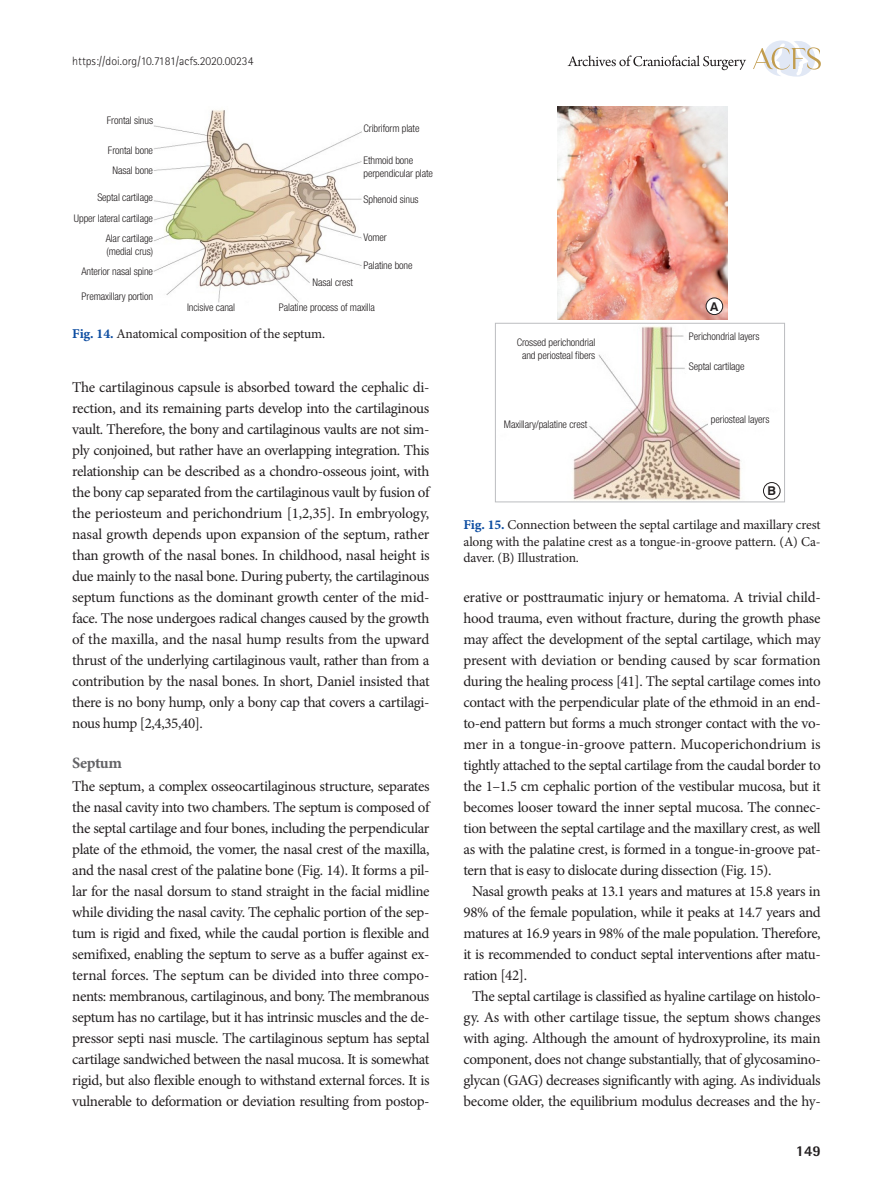
<style>
.page{position:relative;width:893px;height:1191px;background:#fff}
.page>*{position:absolute;margin:0;border:0;box-sizing:border-box;transform-origin:0 0}
.중제목{font:15.75px "Minion Pro Bold Capt";letter-spacing:-.025em;color:#636366}
.본문_0{font:15px/21px "Minion Pro";letter-spacing:-.025em;color:#231f20;text-align:justify}
.본문{font:15px/21px "Minion Pro";letter-spacing:-.025em;color:#231f20;text-align:justify}
.t1{font:800 15px "Rotis Semi Sans Std";color:#231f20}
.표그림제목{font:13.5px/16.2px "Minion Pro";letter-spacing:-.01em;color:#231f20;text-align:justify}
.t2{font:700 12.15px "Swiss 721 BT";color:#231f20}
.t3{font:300 12px "Rotis Sans Serif Std";color:#231f20}
.그림지문{font:300 condensed 10.5px "Helvetica Neue LT Std";letter-spacing:-.01em;color:#231f20}
.s1{font-family:"Minion Pro Bold Capt";color:#0d4da1}
</style>
<div class="page">
<svg style="left:753px;top:40px;width:68px;height:37px"></svg>
<svg style="left:568px;top:55px;width:178px;height:15px"></svg>
<img style="left:557px;top:106px;width:170px;height:213px">
<div style="left:706px;top:298px;width:17px;height:16px;background:#fff;border-radius:50%"></div>
<div style="left:706px;top:298px;width:17px;height:17px;border:1px solid #231f20;border-radius:50%"></div>
<img style="left:153px;top:110px;width:209px;height:193px">
<img style="left:573px;top:326px;width:208px;height:174px">
<div style="left:495px;top:323px;width:290px;height:179px;border:1px solid #bcbdc0"></div>
<div style="left:763px;top:482px;width:17px;height:17px;background:#fff;border-radius:50%"></div>
<div style="left:763px;top:482px;width:17px;height:17px;border:1px solid #231f20;border-radius:50%"></div>
<p class="t3" style="left:72px;top:54px;width:183px">https://doi.org/10.7181/acfs.2020.00234</p>
<p class="그림지문" style="left:107px;top:115px;width:48px">Frontal sinus</p>
<p class="그림지문" style="left:108px;top:144px;width:47px">Frontal bone</p>
<p class="그림지문" style="left:113px;top:164px;width:42px">Nasal bone</p>
<p class="그림지문" style="left:97px;top:191px;width:57px">Septal cartilage</p>
<p class="그림지문" style="left:74px;top:213px;width:81px">Upper lateral cartilage</p>
<p class="그림지문" style="left:106px;top:232px;width:49px">Alar cartilage</p>
<p class="그림지문" style="left:107px;top:245px;width:48px">(medial crus)</p>
<p class="그림지문" style="left:81px;top:265px;width:73px">Anterior nasal spine</p>
<p class="그림지문" style="left:82px;top:290px;width:73px">Premaxillary portion</p>
<p class="그림지문" style="left:364px;top:122px;width:57px">Cribriform plate</p>
<p class="그림지문" style="left:364px;top:154px;width:51px">Ethmoid bone</p>
<p class="그림지문" style="left:364px;top:167px;width:71px">perpendicular plate</p>
<p class="그림지문" style="left:313px;top:276px;width:42px">Nasal crest</p>
<p class="그림지문" style="left:364px;top:194px;width:57px">Sphenoid sinus</p>
<p class="그림지문" style="left:364px;top:231px;width:25px">Vomer</p>
<p class="그림지문" style="left:364px;top:260px;width:51px">Palatine bone</p>
<p class="그림지문" style="left:187px;top:301px;width:50px">Incisive canal</p>
<p class="그림지문" style="left:279px;top:301px;width:98px">Palatine process of maxilla</p>
<p class="표그림제목" style="left:72px;top:325px;width:254px"><span class="s1">Fig. 14.</span> Anatomical composition of the septum.</p>
<p class="본문" style="left:72px;top:376px;width:359px">The cartilaginous capsule is absorbed toward the cephalic di&shy;rection, and its remaining parts develop into the cartilaginous vault. Therefore, the bony and cartilaginous vaults are not sim&shy;ply conjoined, but rather have an overlapping integration. This relationship can be described as a chondro-osseous joint, with the bony cap separated from the cartilaginous vault by fusion of the periosteum and perichondrium [1,2,35]. In embryology, nasal growth depends upon expansion of the septum, rather than growth of the nasal bones. In childhood, nasal height is due mainly to the nasal bone. During puberty, the cartilaginous septum functions as the dominant growth center of the mid&shy;face. The nose undergoes radical changes caused by the growth of the maxilla, and the nasal hump results from the upward thrust of the underlying cartilaginous vault, rather than from a contribution by the nasal bones. In short, Daniel insisted that there is no bony hump, only a bony cap that covers a cartilagi&shy;nous hump [2,4,35,40].</p>
<p class="중제목" style="left:72px;top:752px;width:51px">Septum</p>
<p class="본문_0" style="left:72px;top:775px;width:359px">The septum, a complex osseocartilaginous structure, separates the nasal cavity into two chambers. The septum is composed of the septal cartilage and four bones, including the perpendicular plate of the ethmoid, the vomer, the nasal crest of the maxilla, and the nasal crest of the palatine bone (Fig. 14). It forms a pil&shy;lar for the nasal dorsum to stand straight in the facial midline while dividing the nasal cavity. The cephalic portion of the sep&shy;tum is rigid and fixed, while the caudal portion is flexible and semifixed, enabling the septum to serve as a buffer against ex&shy;ternal forces. The septum can be divided into three compo&shy;nents: membranous, cartilaginous, and bony. The membranous septum has no cartilage, but it has intrinsic muscles and the de&shy;pressor septi nasi muscle. The cartilaginous septum has septal cartilage sandwiched between the nasal mucosa. It is somewhat rigid, but also flexible enough to withstand external forces. It is vulnerable to deformation or deviation resulting from postop-</p>
<p class="그림지문" style="left:517px;top:337px;width:80px">Crossed perichondrial</p>
<p class="그림지문" style="left:522px;top:349px;width:75px">and periosteal fibers</p>
<p class="그림지문" style="left:504px;top:418px;width:85px">Maxillary/palatine crest</p>
<p class="t2" style="left:710px;top:299px;width:10px">A</p>
<p class="그림지문" style="left:689px;top:330px;width:72px">Perichondrial layers</p>
<p class="그림지문" style="left:689px;top:360px;width:57px">Septal cartilage</p>
<p class="그림지문" style="left:711px;top:413px;width:60px">periosteal layers</p>
<p class="t2" style="left:767px;top:483px;width:10px">B</p>
<p class="표그림제목" style="left:463px;top:517px;width:359px"><span class="s1">Fig. 15.</span> Connection between the septal cartilage and maxillary crest along with the palatine crest as a tongue-in-groove pattern. (A) Ca&shy;daver. (B) Illustration.</p>
<p class="본문_0" style="left:463px;top:586px;width:359px">erative or posttraumatic injury or hematoma. A trivial child&shy;hood trauma, even without fracture, during the growth phase may affect the development of the septal cartilage, which may present with deviation or bending caused by scar formation during the healing process [41]. The septal cartilage comes into contact with the perpendicular plate of the ethmoid in an end&shy;to-end pattern but forms a much stronger contact with the vo&shy;mer in a tongue-in-groove pattern. Mucoperichondrium is tightly attached to the septal cartilage from the caudal border to the 1–1.5 cm cephalic portion of the vestibular mucosa, but it becomes looser toward the inner septal mucosa. The connec&shy;tion between the septal cartilage and the maxillary crest, as well as with the palatine crest, is formed in a tongue-in-groove pat&shy;tern that is easy to dislocate during dissection (Fig. 15).</p>
<p class="본문" style="left:463px;top:880px;width:359px;text-indent:9px">Nasal growth peaks at 13.1 years and matures at 15.8 years in 98% of the female population, while it peaks at 14.7 years and matures at 16.9 years in 98% of the male population. Therefore, it is recommended to conduct septal interventions after matu&shy;ration [42].</p>
<p class="본문" style="left:463px;top:985px;width:359px;text-align:center">The septal cartilage is classified as hyaline cartilage on histolo&shy;gy. As with other cartilage tissue, the septum shows changes with aging. Although the amount of hydroxyproline, its main component, does not change substantially, that of glycosamino&shy;glycan (GAG) decreases significantly with aging. As individuals become older, the equilibrium modulus decreases and the hy-</p>
<p class="t1" style="left:796px;top:1141px;width:27px">149</p>
</div>
